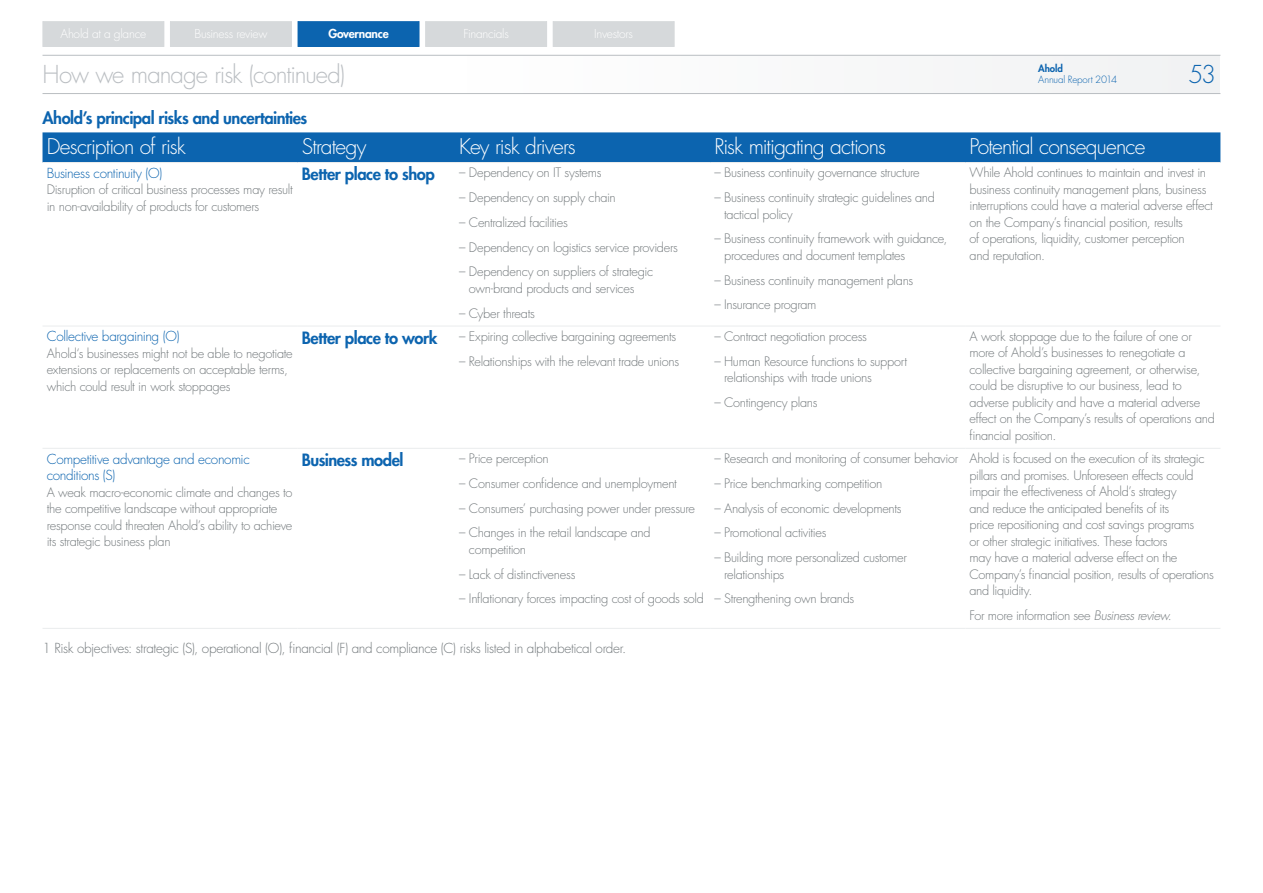
<style>
.page{position:relative;width:1263px;height:893px;background:#fff}
.page>*{position:absolute;margin:0;border:0;box-sizing:border-box;transform-origin:0 0}
.t1{font:300 24px "Futura Std";letter-spacing:-.045em;color:#babec2}
.t2{font:300 24px "Futura Std";color:#0c64af}
.t3{font:300 21px "Futura Std";letter-spacing:-.04em;color:#fff}
.t4{font:800 16.5px "Futura Std";letter-spacing:-.03em;color:#0c64af}
.t5{font:300 13.5px "Futura Std";letter-spacing:-.03em;color:#73797c}
.t6{font:300 13.5px/16.5px "Futura Std";letter-spacing:-.03em;color:#0c64af}
.t7{font:300 12.75px/16.5px "Futura Std";letter-spacing:-.025em;color:#73797c}
.t8{font:300 12px "Futura Std";letter-spacing:-.025em;color:#fff}
.t9{font:800 12px "Futura Std";letter-spacing:-.02em;color:#fff}
.t10{font:300 9.75px "Futura Std";letter-spacing:-.02em;color:#0c64af}
.t11{font:800 9.75px "Futura Std";letter-spacing:-.01em;color:#0c64af}
.s1{font-style:italic}
</style>
<div class="page">
<div style="left:463px;top:55px;width:757px;height:39px;background:#f8f8f9"></div>
<div style="left:170px;top:22px;width:121px;height:24px;background:#d6d9db"></div>
<div style="left:170px;top:21px;width:122px;height:26px;border:1px solid #d6d9db"></div>
<div style="left:426px;top:22px;width:121px;height:24px;background:#d6d9db"></div>
<div style="left:425px;top:21px;width:122px;height:26px;border:1px solid #d6d9db"></div>
<div style="left:553px;top:22px;width:121px;height:24px;background:#d6d9db"></div>
<div style="left:553px;top:21px;width:121px;height:26px;border:1px solid #d6d9db"></div>
<hr style="left:43px;top:55px;width:1177px;height:1px;background:#babec2">
<hr style="left:43px;top:93px;width:1177px;height:1px;background:#babec2">
<div style="left:298px;top:22px;width:121px;height:24px;background:#0c64af"></div>
<div style="left:298px;top:21px;width:121px;height:26px;border:1px solid #0c64af"></div>
<div style="left:43px;top:22px;width:121px;height:24px;background:#d6d9db"></div>
<div style="left:43px;top:21px;width:121px;height:26px;border:1px solid #d6d9db"></div>
<div style="left:43px;top:132px;width:1177px;height:30px;background:#0c64af"></div>
<hr style="left:43px;top:326px;width:255px;height:1px;background:#eaeced">
<hr style="left:43px;top:628px;width:255px;height:1px;background:#eaeced">
<hr style="left:298px;top:628px;width:157px;height:1px;background:#eaeced">
<hr style="left:455px;top:628px;width:255px;height:1px;background:#eaeced">
<hr style="left:710px;top:628px;width:255px;height:1px;background:#eaeced">
<hr style="left:965px;top:628px;width:255px;height:1px;background:#eaeced">
<hr style="left:43px;top:162px;width:255px;height:1px;background:#eaeced">
<hr style="left:298px;top:162px;width:157px;height:1px;background:#eaeced">
<hr style="left:455px;top:162px;width:255px;height:1px;background:#eaeced">
<hr style="left:710px;top:162px;width:255px;height:1px;background:#eaeced">
<hr style="left:965px;top:162px;width:255px;height:1px;background:#eaeced">
<hr style="left:298px;top:326px;width:157px;height:1px;background:#eaeced">
<hr style="left:455px;top:326px;width:255px;height:1px;background:#eaeced">
<hr style="left:710px;top:326px;width:255px;height:1px;background:#eaeced">
<hr style="left:965px;top:326px;width:255px;height:1px;background:#eaeced">
<hr style="left:43px;top:448px;width:255px;height:1px;background:#eaeced">
<hr style="left:298px;top:448px;width:157px;height:1px;background:#eaeced">
<hr style="left:455px;top:448px;width:255px;height:1px;background:#eaeced">
<hr style="left:710px;top:448px;width:255px;height:1px;background:#eaeced">
<hr style="left:965px;top:448px;width:255px;height:1px;background:#eaeced">
<p class="t8" style="left:60px;top:26px;width:87px">Ahold at a glance</p>
<p class="t8" style="left:195px;top:26px;width:74px">Business review</p>
<p class="t9" style="left:328px;top:26px;width:62px">Governance</p>
<p class="t8" style="left:463px;top:26px;width:47px">Financials</p>
<p class="t8" style="left:594px;top:26px;width:40px">Investors</p>
<h1 class="t1" style="left:43px;top:60px;width:304px">How we manage risk (continued)</h1>
<p class="t11" style="left:1038px;top:63px;width:26px">Ahold</p>
<p class="t10" style="left:1038px;top:73px;width:80px">Annual Report 2014</p>
<h1 class="t2" style="left:1188px;top:60px;width:29px">53</h1>
<p class="t4" style="left:43px;top:108px;width:266px">Ahold’s principal risks and uncertainties</p>
<h2 class="t3" style="left:47px;top:134px;width:141px">Description of risk</h2>
<h2 class="t3" style="left:302px;top:134px;width:66px">Strategy</h2>
<h2 class="t3" style="left:459px;top:134px;width:118px">Key risk drivers</h2>
<h2 class="t3" style="left:714px;top:134px;width:173px">Risk mitigating actions</h2>
<h2 class="t3" style="left:969px;top:134px;width:177px">Potential consequence</h2>
<p class="t6" style="left:47px;top:165px;width:117px">Business continuity (O)</p>
<p class="t7" style="left:47px;top:182px;width:247px">Disruption of critical business processes may result in non-availability of products for customers</p>
<p class="t4" style="left:302px;top:164px;width:134px">Better place to shop</p>
<p class="t7" style="left:459px;top:165px;width:144px">– Dependency on IT systems</p>
<p class="t7" style="left:459px;top:189px;width:158px">– Dependency on supply chain</p>
<p class="t7" style="left:459px;top:214px;width:110px">– Centralized facilities</p>
<p class="t7" style="left:459px;top:239px;width:220px">– Dependency on logistics service providers</p>
<p class="t7" style="left:469px;top:264px;width:186px;text-indent:-10px">– Dependency on suppliers of strategic own-brand products and services</p>
<p class="t7" style="left:459px;top:305px;width:77px">– Cyber threats</p>
<p class="t7" style="left:969px;top:165px;width:245px">While Ahold continues to maintain and invest in business continuity management plans, business interruptions could have a material adverse effect on the Company’s financial position, results<br>of operations, liquidity, customer perception<br>and reputation.</p>
<p class="t7" style="left:714px;top:165px;width:207px">– Business continuity governance structure</p>
<p class="t7" style="left:724px;top:189px;width:212px;text-indent:-10px">– Business continuity strategic guidelines and tactical policy</p>
<p class="t7" style="left:724px;top:231px;width:225px;text-indent:-10px">– Business continuity framework with guidance, procedures and document templates</p>
<p class="t7" style="left:714px;top:272px;width:200px">– Business continuity management plans</p>
<p class="t7" style="left:714px;top:297px;width:104px">– Insurance program</p>
<p class="t6" style="left:47px;top:329px;width:134px">Collective bargaining (O)</p>
<p class="t7" style="left:47px;top:345px;width:247px">Ahold‘s businesses might not be able to negotiate extensions or replacements on acceptable terms, which could result in work stoppages</p>
<p class="t4" style="left:302px;top:327px;width:137px">Better place to work</p>
<p class="t7" style="left:459px;top:328px;width:219px">– Expiring collective bargaining agreements</p>
<p class="t7" style="left:459px;top:353px;width:221px">– Relationships with the relevant trade unions</p>
<p class="t7" style="left:714px;top:328px;width:154px">– Contract negotiation process</p>
<p class="t7" style="left:724px;top:353px;width:185px;text-indent:-10px">– Human Resource functions to support relationships with trade unions</p>
<p class="t7" style="left:714px;top:394px;width:105px">– Contingency plans</p>
<p class="t7" style="left:969px;top:328px;width:247px">A work stoppage due to the failure of one or more of Ahold’s businesses to renegotiate a collective bargaining agreement, or otherwise, could be disruptive to our business, lead to adverse publicity and have a material adverse effect on the Company’s results of operations and financial position.</p>
<p class="t6" style="left:47px;top:451px;width:204px">Competitive advantage and economic conditions (S)</p>
<p class="t7" style="left:47px;top:484px;width:247px">A weak macro-economic climate and changes to the competitive landscape without appropriate response could threaten Ahold’s ability to achieve its strategic business plan</p>
<p class="t4" style="left:302px;top:450px;width:103px">Business model</p>
<p class="t7" style="left:459px;top:451px;width:91px">– Price perception</p>
<p class="t7" style="left:459px;top:475px;width:219px">– Consumer confidence and unemployment</p>
<p class="t7" style="left:459px;top:500px;width:237px">– Consumers’ purchasing power under pressure</p>
<p class="t7" style="left:469px;top:525px;width:183px;text-indent:-10px">– Changes in the retail landscape and competition</p>
<p class="t7" style="left:459px;top:566px;width:118px">– Lack of distinctiveness</p>
<p class="t7" style="left:459px;top:591px;width:246px">– Inflationary forces impacting cost of goods sold</p>
<p class="t7" style="left:714px;top:451px;width:245px">– Research and monitoring of consumer behavior</p>
<p class="t7" style="left:714px;top:475px;width:169px">– Price benchmarking competition</p>
<p class="t7" style="left:714px;top:500px;width:189px">– Analysis of economic developments</p>
<p class="t7" style="left:714px;top:525px;width:114px">– Promotional activities</p>
<p class="t7" style="left:724px;top:550px;width:184px;text-indent:-10px">– Building more personalized customer relationships</p>
<p class="t7" style="left:714px;top:591px;width:141px">– Strengthening own brands</p>
<p class="t7" style="left:969px;top:451px;width:246px">Ahold is focused on the execution of its strategic pillars and promises. Unforeseen effects could impair the effectiveness of Ahold’s strategy<br>and reduce the anticipated benefits of its<br>price repositioning and cost savings programs<br>or other strategic initiatives. These factors<br>may have a material adverse effect on the Company’s financial position, results of operations and liquidity.</p>
<p class="t7" style="left:969px;top:607px;width:204px">For more information see <span class="s1">Business review</span>.</p>
<p class="t5" style="left:43px;top:640px;width:585px">1 Risk objectives: strategic (S), operational (O), financial (F) and compliance (C) risks listed in alphabetical order.</p>
</div>
